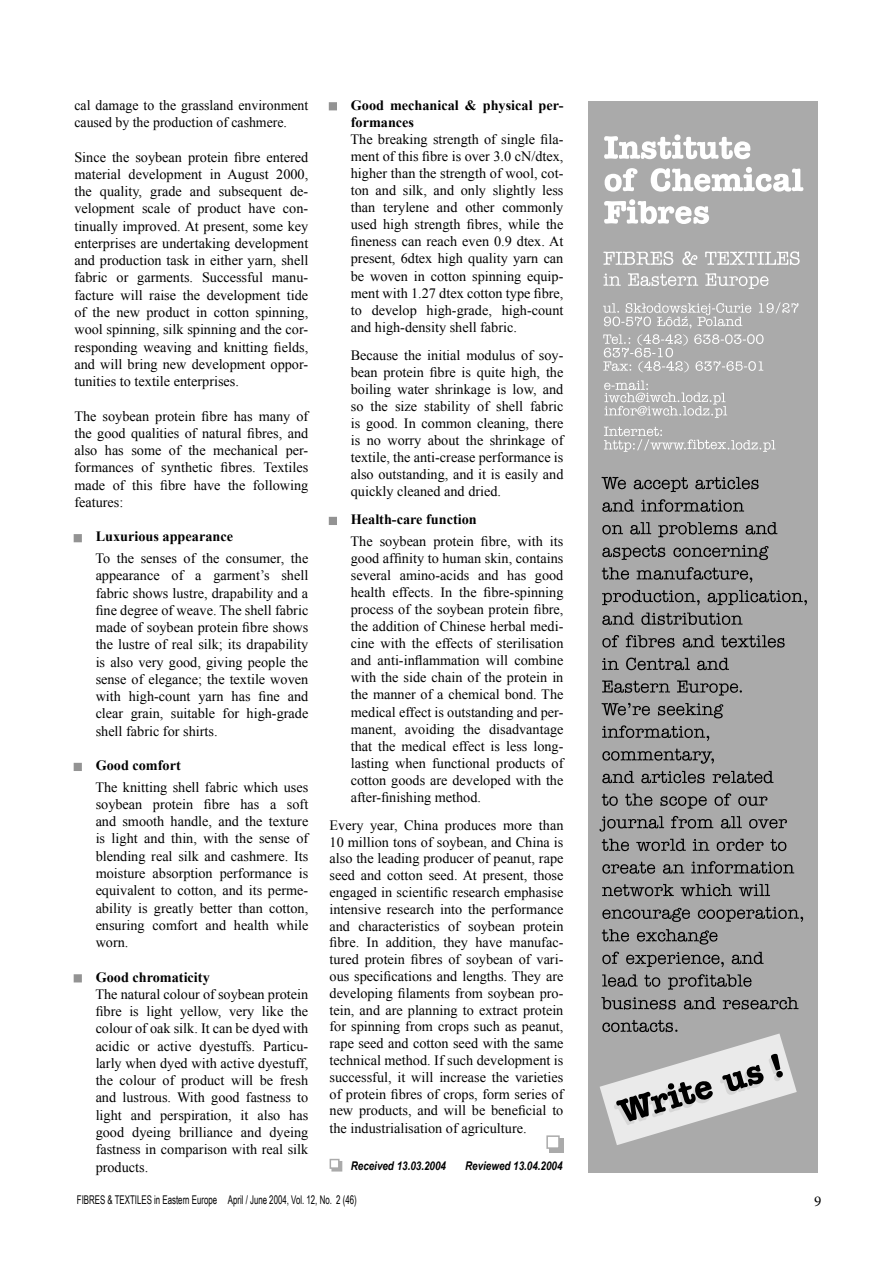
<style>
.page{position:relative;width:893px;height:1263px;background:#fff}
.page>*{position:absolute;margin:0;border:0;box-sizing:border-box;transform-origin:0 0}
.t1{font:15px "Minion Pro";color:#000}
.Normalny{font:14.25px/17.2px "Times New Roman";color:#000;text-align:justify}
.Tekst_podstawowy_wcięty{font:14.25px/17.1px "Times New Roman";color:#000;text-align:justify}
.Tekst_podstawowy_wcięty_2{font:14.25px/16.8px "Times New Roman";color:#000;text-align:justify}
.Normalny-2{font:700 14.25px/17.1px "Times New Roman";color:#000}
.Nagłówek_2{font:700 14.25px "Times New Roman";color:#000}
.t2{font:12px "Arial Narrow";color:#000;scale:.8 1}
.t3{font:italic 700 12px "Arial Narrow";color:#000}
.s1{color:#939393}
</style>
<div class="page">
<div style="left:74px;top:534px;width:8px;height:8px;border:3px solid #939393"></div>
<div style="left:74px;top:763px;width:8px;height:8px;border:3px solid #939393"></div>
<div style="left:74px;top:974px;width:8px;height:8px;border:3px solid #939393"></div>
<div style="left:329px;top:102px;width:8px;height:8px;border:3px solid #939393"></div>
<div style="left:329px;top:517px;width:8px;height:8px;border:3px solid #939393"></div>
<div style="left:331px;top:1161px;width:11px;height:10px;border:2px solid #aaa"></div>
<div style="left:330px;top:1159px;width:9px;height:9px;background:#fff"></div>
<div style="left:330px;top:1159px;width:10px;height:10px;border:2px solid #aaa"></div>
<div style="left:549px;top:1138px;width:14px;height:14px;background:#aaa"></div>
<div style="left:547px;top:1136px;width:12px;height:12px;background:#fff"></div>
<div style="left:546px;top:1135px;width:14px;height:14px;border:2px solid #aaa"></div>
<div style="left:588px;top:101px;width:229px;height:1072px;background:#aaa"></div>
<svg style="left:599px;top:477px;width:208px;height:668px"></svg>
<svg style="left:604px;top:134px;width:146px;height:25px"></svg>
<svg style="left:605px;top:167px;width:198px;height:25px"></svg>
<svg style="left:604px;top:199px;width:105px;height:25px"></svg>
<svg style="left:603px;top:251px;width:197px;height:14px"></svg>
<svg style="left:603px;top:273px;width:165px;height:16px"></svg>
<svg style="left:603px;top:302px;width:195px;height:70px"></svg>
<svg style="left:604px;top:427px;width:171px;height:25px"></svg>
<svg style="left:604px;top:380px;width:123px;height:38px"></svg>
<p class="Normalny" style="left:74px;top:96px;width:235px">cal damage to the grassland environment caused by the production of cashmere.</p>
<p class="Normalny" style="left:74px;top:148px;width:235px">Since the soybean protein fibre entered material development in August 2000, the quality, grade and subsequent de&shy;velopment scale of product have con&shy;tinually improved. At present, some key enterprises are undertaking development and production task in either yarn, shell fabric or garments. Successful manu&shy;facture will raise the development tide of the new product in cotton spinning, wool spinning, silk spinning and the cor&shy;responding weaving and knitting fields, and will bring new development oppor&shy;tunities to textile enterprises.</p>
<p class="Normalny" style="left:74px;top:407px;width:235px">The soybean protein fibre has many of the good qualities of natural fibres, and also has some of the mechanical per&shy;formances of synthetic fibres. Textiles made of this fibre have the following features:</p>
<p class="Normalny-2" style="left:74px;top:528px;width:160px"><span class="s1">■</span> Luxurious appearance</p>
<p class="Tekst_podstawowy_wcięty" style="left:95px;top:549px;width:214px">To the senses of the consumer, the appearance of a garment’s shell fabric shows lustre, drapability and a fine degree of weave. The shell fabric made of soybean protein fibre shows the lustre of real silk; its drapability is also very good, giving people the sense of elegance; the textile woven with high-count yarn has fine and clear grain, suitable for high-grade shell fabric for shirts.</p>
<p class="Normalny-2" style="left:74px;top:756px;width:108px"><span class="s1">■</span> Good comfort</p>
<p class="Normalny" style="left:95px;top:778px;width:214px">The knitting shell fabric which uses soybean protein fibre has a soft and smooth handle, and the texture is light and thin, with the sense of blending real silk and cashmere. Its moisture absorption performance is equivalent to cotton, and its perme&shy;ability is greatly better than cotton, ensuring comfort and health while worn.</p>
<p class="Nagłówek_2" style="left:74px;top:967px;width:137px"><span class="s1">■</span> Good chromaticity</p>
<p class="Normalny" style="left:95px;top:985px;width:214px">The natural colour of soybean protein fibre is light yellow, very like the colour of oak silk. It can be dyed with acidic or active dyestuffs. Particu&shy;larly when dyed with active dyestuff, the colour of product will be fresh and lustrous. With good fastness to light and perspiration, it also has good dyeing brilliance and dyeing fastness in comparison with real silk products.</p>
<p class="Normalny-2" style="left:351px;top:96px;width:214px;text-indent:-21px"><span class="s1">■</span> Good mechanical &amp; physical per&shy;formances</p>
<p class="Normalny" style="left:351px;top:130px;width:214px">The breaking strength of single fila&shy;ment of this fibre is over 3.0 cN/dtex, higher than the strength of wool, cot&shy;ton and silk, and only slightly less than terylene and other commonly used high strength fibres, while the fineness can reach even 0.9 dtex. At present, 6dtex high quality yarn can be woven in cotton spinning equip&shy;ment with 1.27 dtex cotton type fibre, to develop high-grade, high-count and high-density shell fabric.</p>
<p class="Normalny" style="left:351px;top:346px;width:214px">Because the initial modulus of soy&shy;bean protein fibre is quite high, the boiling water shrinkage is low, and so the size stability of shell fabric is good. In common cleaning, there is no worry about the shrinkage of textile, the anti-crease performance is also outstanding, and it is easily and quickly cleaned and dried.</p>
<p class="Nagłówek_2" style="left:330px;top:509px;width:149px"><span class="s1">■</span> Health-care function</p>
<p class="Tekst_podstawowy_wcięty" style="left:351px;top:532px;width:214px">The soybean protein fibre, with its good affinity to human skin, contains several amino-acids and has good health effects. In the fibre-spinning process of the soybean protein fibre, the addition of Chinese herbal medi&shy;cine with the effects of sterilisation and anti-inflammation will combine with the side chain of the protein in the manner of a chemical bond. The medical effect is outstanding and per&shy;manent, avoiding the disadvantage that the medical effect is less long&shy;lasting when functional products of cotton goods are developed with the after-finishing method.</p>
<p class="Tekst_podstawowy_wcięty_2" style="left:330px;top:816px;width:235px">Every year, China produces more than 10 million tons of soybean, and China is also the leading producer of peanut, rape seed and cotton seed. At present, those engaged in scientific research emphasise intensive research into the performance and characteristics of soybean protein fibre. In addition, they have manufac&shy;tured protein fibres of soybean of vari&shy;ous specifications and lengths. They are developing filaments from soybean pro&shy;tein, and are planning to extract protein for spinning from crops such as peanut, rape seed and cotton seed with the same technical method. If such development is successful, it will increase the varieties of protein fibres of crops, form series of new products, and will be beneficial to the industrialisation of agriculture.</p>
<p class="t3" style="left:351px;top:1157px;width:97px">Received 13.03.2004</p>
<p class="t3" style="left:465px;top:1157px;width:99px">Reviewed 13.04.2004</p>
<p class="t2" style="left:77px;top:1191px;width:351px">FIBRES &amp; TEXTILES in Eastern Europe April / June 2004, Vol. 12, No. 2 (46)</p>
<p class="t1" style="left:814px;top:1192px;width:9px">9</p>
</div>
